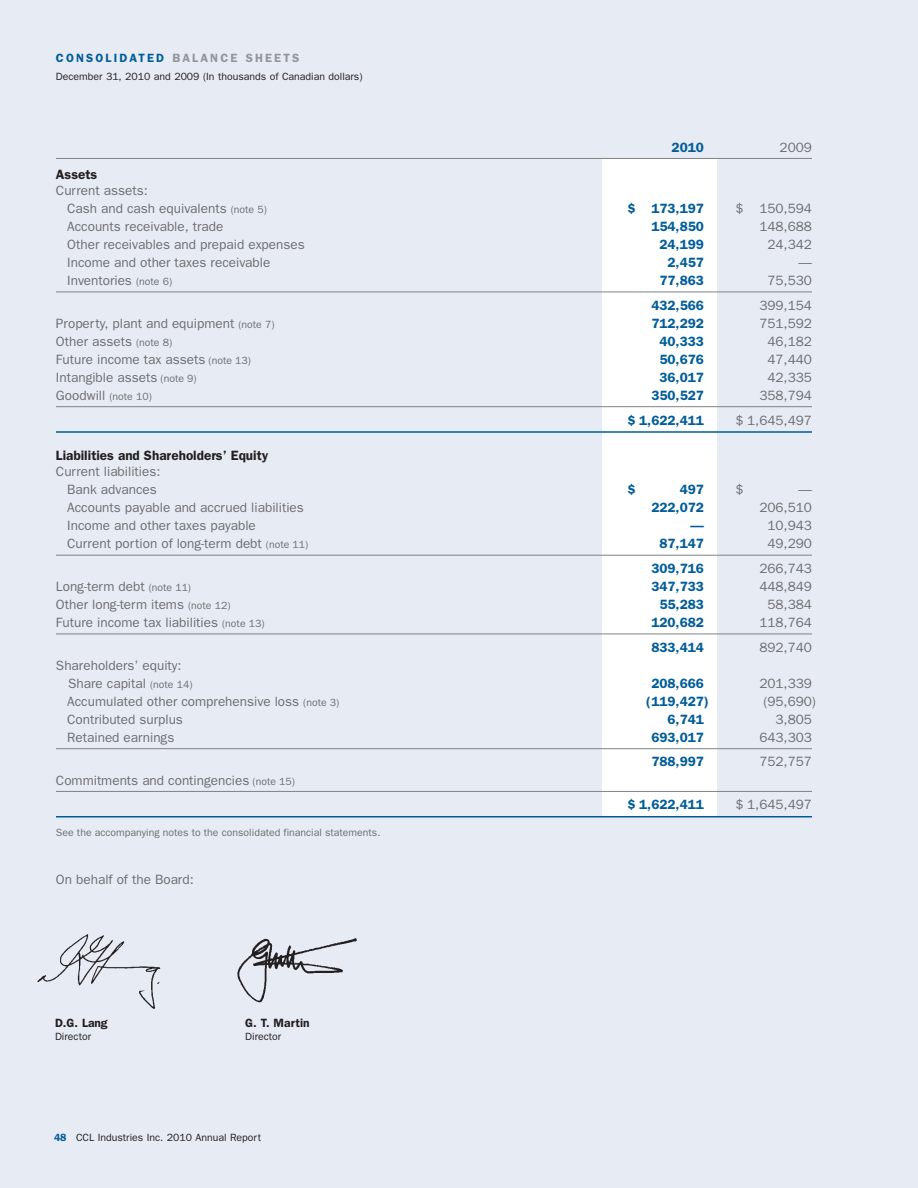
<style>
.page{position:relative;width:918px;height:1188px;background:#e7ebf4}
.page>*{position:absolute;margin:0;border:0;box-sizing:border-box;transform-origin:0 0}
.t1{font:13.5px/18px "Franklin Gothic";color:#6d6e70}
.t2{font:600 13.5px "Franklin Gothic";color:#005d99}
.t3{font:600 13.5px "Franklin Gothic";color:#231f20}
.t4{font:600 12px "Franklin Gothic";letter-spacing:.18em;color:#939598}
.t5{font:600 12px "Franklin Gothic";color:#231f20}
.t6{font:10.5px "Franklin Gothic";color:#231f20}
.t7{font:10.5px "Franklin Gothic";color:#6d6e70}
.s1{color:#005d99}
.s2{font-size:10.5px}
.s3{font-weight:600;color:#005d99}
</style>
<div class="page">
<img style="left:37px;top:934px;width:124px;height:75px">
<img style="left:237px;top:938px;width:120px;height:65px">
<div style="left:603px;top:159px;width:114px;height:658px;background:#fff"></div>
<hr style="left:56px;top:158px;width:756px;height:1px;background:#808285">
<hr style="left:56px;top:292px;width:756px;height:1px;background:#808285">
<hr style="left:56px;top:406px;width:756px;height:1px;background:#808285">
<hr style="left:56px;top:431px;width:756px;height:2px;background:#005d99">
<hr style="left:56px;top:555px;width:756px;height:1px;background:#808285">
<hr style="left:56px;top:634px;width:756px;height:1px;background:#808285">
<hr style="left:56px;top:748px;width:756px;height:1px;background:#808285">
<hr style="left:56px;top:791px;width:756px;height:1px;background:#808285">
<hr style="left:56px;top:816px;width:756px;height:2px;background:#005d99">
<p class="t4" style="left:56px;top:54px;width:245px"><span class="s1">CONSOLIDATED</span> BALANCE SHEETS</p>
<p class="t6" style="left:56px;top:73px;width:308px">December 31, 2010 and 2009 (In thousands of Canadian dollars)</p>
<p class="t3" style="left:56px;top:169px;width:43px">Assets</p>
<p class="t1" style="left:67px;top:183px;width:201px;text-indent:-11px">Current assets:<br>Cash and cash equivalents <span class="s2">(note 5)</span></p>
<p class="t2" style="left:672px;top:142px;width:34px">2010</p>
<p class="t1" style="left:780px;top:139px;width:34px">2009</p>
<p class="t2" style="left:627px;top:204px;width:78px">$ 173,197</p>
<p class="t1" style="left:735px;top:201px;width:78px">$ 150,594</p>
<p class="t1" style="left:67px;top:219px;width:158px">Accounts receivable, trade</p>
<p class="t2" style="left:651px;top:222px;width:54px">154,850</p>
<p class="t1" style="left:759px;top:219px;width:54px">148,688</p>
<p class="t1" style="left:67px;top:237px;width:239px">Other receivables and prepaid expenses</p>
<p class="t2" style="left:659px;top:240px;width:46px">24,199</p>
<p class="t1" style="left:767px;top:237px;width:46px">24,342</p>
<p class="t1" style="left:67px;top:255px;width:205px">Income and other taxes receivable</p>
<p class="t2" style="left:668px;top:258px;width:38px">2,457</p>
<p class="t1" style="left:798px;top:255px;width:15px">—</p>
<p class="t1" style="left:67px;top:273px;width:106px">Inventories <span class="s2">(note 6)</span></p>
<p class="t2" style="left:659px;top:276px;width:46px">77,863</p>
<p class="t1" style="left:767px;top:273px;width:46px">75,530</p>
<p class="t2" style="left:651px;top:300px;width:54px">432,566</p>
<p class="t1" style="left:759px;top:297px;width:54px">399,154</p>
<p class="t1" style="left:56px;top:315px;width:220px">Property, plant and equipment <span class="s2">(note 7)</span></p>
<p class="t2" style="left:651px;top:318px;width:54px">712,292</p>
<p class="t1" style="left:759px;top:315px;width:54px">751,592</p>
<p class="t1" style="left:56px;top:333px;width:118px">Other assets <span class="s2">(note 8)</span></p>
<p class="t2" style="left:659px;top:336px;width:46px">40,333</p>
<p class="t1" style="left:767px;top:333px;width:46px">46,182</p>
<p class="t1" style="left:56px;top:351px;width:196px">Future income tax assets <span class="s2">(note 13)</span></p>
<p class="t2" style="left:659px;top:354px;width:46px">50,676</p>
<p class="t1" style="left:767px;top:351px;width:46px">47,440</p>
<p class="t1" style="left:56px;top:369px;width:142px">Intangible assets <span class="s2">(note 9)</span></p>
<p class="t2" style="left:659px;top:372px;width:46px">36,017</p>
<p class="t1" style="left:767px;top:369px;width:46px">42,335</p>
<p class="t1" style="left:56px;top:387px;width:97px">Goodwill <span class="s2">(note 10)</span></p>
<p class="t2" style="left:651px;top:390px;width:54px">350,527</p>
<p class="t1" style="left:759px;top:387px;width:54px">358,794</p>
<p class="t2" style="left:627px;top:415px;width:78px">$ 1,622,411</p>
<p class="t1" style="left:735px;top:412px;width:78px">$ 1,645,497</p>
<p class="t3" style="left:56px;top:450px;width:214px">Liabilities and Shareholders’ Equity</p>
<p class="t1" style="left:56px;top:464px;width:106px;text-align:center">Current liabilities:<br>Bank advances</p>
<p class="t2" style="left:627px;top:485px;width:10px">$</p>
<p class="t2" style="left:680px;top:485px;width:26px">497</p>
<p class="t1" style="left:735px;top:482px;width:10px">$</p>
<p class="t1" style="left:798px;top:482px;width:15px">—</p>
<p class="t1" style="left:67px;top:500px;width:238px">Accounts payable and accrued liabilities</p>
<p class="t2" style="left:651px;top:503px;width:54px">222,072</p>
<p class="t1" style="left:759px;top:500px;width:54px">206,510</p>
<p class="t1" style="left:67px;top:518px;width:190px">Income and other taxes payable</p>
<p class="t2" style="left:690px;top:521px;width:15px">—</p>
<p class="t1" style="left:767px;top:518px;width:46px">10,943</p>
<p class="t1" style="left:67px;top:536px;width:243px">Current portion of long-term debt <span class="s2">(note 11)</span></p>
<p class="t2" style="left:659px;top:539px;width:46px">87,147</p>
<p class="t1" style="left:767px;top:536px;width:46px">49,290</p>
<p class="t2" style="left:651px;top:564px;width:54px">309,716</p>
<p class="t1" style="left:759px;top:561px;width:54px">266,743</p>
<p class="t1" style="left:56px;top:579px;width:137px">Long-term debt <span class="s2">(note 11)</span></p>
<p class="t2" style="left:651px;top:582px;width:54px">347,733</p>
<p class="t1" style="left:759px;top:579px;width:54px">448,849</p>
<p class="t1" style="left:56px;top:597px;width:176px">Other long-term items <span class="s2">(note 12)</span></p>
<p class="t2" style="left:659px;top:600px;width:46px">55,283</p>
<p class="t1" style="left:767px;top:597px;width:46px">58,384</p>
<p class="t1" style="left:56px;top:615px;width:210px">Future income tax liabilities <span class="s2">(note 13)</span></p>
<p class="t2" style="left:651px;top:618px;width:54px">120,682</p>
<p class="t1" style="left:759px;top:615px;width:54px">118,764</p>
<p class="t2" style="left:651px;top:642px;width:54px">833,414</p>
<p class="t1" style="left:759px;top:639px;width:54px">892,740</p>
<p class="t1" style="left:68px;top:657px;width:126px;text-indent:-12px">Shareholders’ equity:<br>Share capital <span class="s2">(note 14)</span></p>
<p class="t2" style="left:651px;top:678px;width:54px">208,666</p>
<p class="t1" style="left:759px;top:675px;width:54px">201,339</p>
<p class="t1" style="left:67px;top:693px;width:274px">Accumulated other comprehensive loss <span class="s2">(note 3)</span></p>
<p class="t2" style="left:646px;top:696px;width:64px">(119,427)</p>
<p class="t1" style="left:763px;top:693px;width:54px">(95,690)</p>
<p class="t1" style="left:67px;top:711px;width:117px">Contributed surplus</p>
<p class="t2" style="left:668px;top:714px;width:38px">6,741</p>
<p class="t1" style="left:776px;top:711px;width:38px">3,805</p>
<p class="t1" style="left:67px;top:729px;width:109px">Retained earnings</p>
<p class="t2" style="left:651px;top:732px;width:54px">693,017</p>
<p class="t1" style="left:759px;top:729px;width:54px">643,303</p>
<p class="t2" style="left:651px;top:757px;width:54px">788,997</p>
<p class="t1" style="left:759px;top:754px;width:54px">752,757</p>
<p class="t1" style="left:56px;top:772px;width:241px">Commitments and contingencies <span class="s2">(note 15)</span></p>
<p class="t2" style="left:627px;top:800px;width:78px">$ 1,622,411</p>
<p class="t1" style="left:735px;top:797px;width:78px">$ 1,645,497</p>
<p class="t7" style="left:56px;top:829px;width:326px">See the accompanying notes to the consolidated financial statements.</p>
<p class="t1" style="left:56px;top:872px;width:139px">On behalf of the Board:</p>
<p class="t5" style="left:55px;top:1019px;width:54px">D.G. Lang</p>
<p class="t6" style="left:55px;top:1033px;width:38px">Director</p>
<p class="t5" style="left:245px;top:1019px;width:66px">G. T. Martin</p>
<p class="t6" style="left:245px;top:1033px;width:38px">Director</p>
<p class="t6" style="left:54px;top:1134px;width:209px"><span class="s3">48</span> CCL Industries Inc. 2010 Annual Report</p>
</div>
